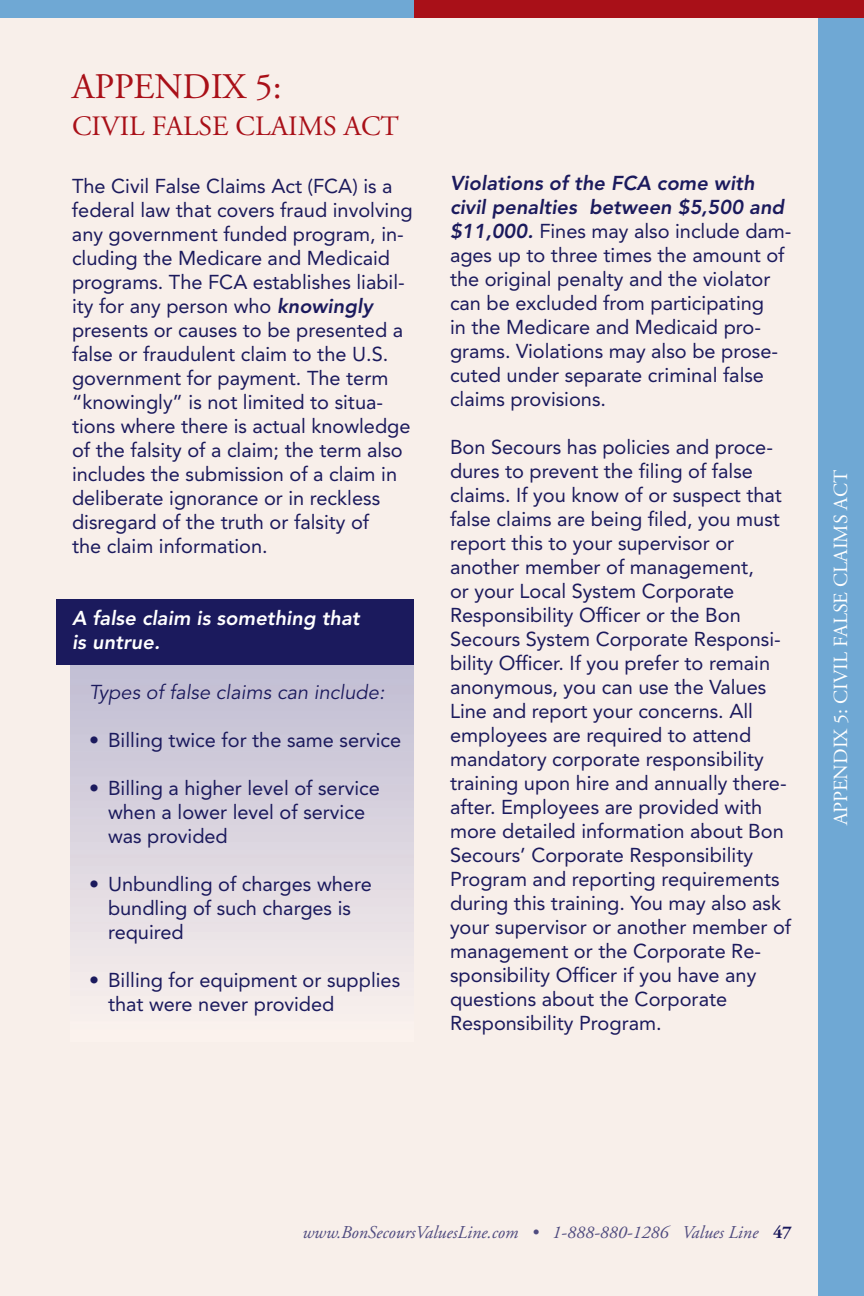
<style>
.page{position:relative;width:864px;height:1296px;background:#f8efea}
.page>*{position:absolute;margin:0;border:0;box-sizing:border-box;transform-origin:0 0}
.t1{font:36px "Adobe Garamond";color:#a91018}
.t2{font:28px "Adobe Garamond";color:#a91018}
.t3{font:20px/24px "Avenir";color:#1b1a5d}
.t4{font:italic 800 20px/24px "Avenir";letter-spacing:.005em;color:#fff}
.t5{font:20px "Adobe Garamond";color:#fff}
.t6{font:italic 20px "Avenir";letter-spacing:.005em;color:#1b1a5d}
.t7{font:italic 18px "Adobe Garamond";color:#4f4b7f}
.s1{font-weight:800;font-style:italic}
.s2{font-weight:700;font-style:normal;color:#1b1a5d}
</style>
<div class="page">
<img style="left:71px;top:664px;width:343px;height:292px">
<div style="left:56px;top:599px;width:358px;height:65px;background:#1b1a5d"></div>
<div style="left:819px;top:0;width:45px;height:1296px;background:#6fa8d4"></div>
<div style="left:0;top:0;width:432px;height:18px;background:#6fa8d4"></div>
<div style="left:414px;top:0;width:450px;height:18px;background:#a91018"></div>
<h1 class="t1" style="left:72px;top:72px;width:211px">APPENDIX 5:</h1>
<h2 class="t2" style="left:72px;top:115px;width:328px">CIVIL FALSE CLAIMS ACT</h2>
<p class="t3" style="left:72px;top:176px;width:342px">The Civil False Claims Act (FCA) is a federal law that covers fraud involving any government funded program, in&shy;cluding the Medicare and Medicaid programs. The FCA establishes liabil&shy;ity for any person who <span class="s1">knowingly </span>presents or causes to be presented a false or fraudulent claim to the U.S. government for payment. The term “knowingly” is not limited to situa&shy;tions where there is actual knowledge of the falsity of a claim; the term also includes the submission of a claim in deliberate ignorance or in reckless disregard of the truth or falsity of<br>the claim information.</p>
<p class="t4" style="left:72px;top:608px;width:289px">A false claim is something that is untrue.</p>
<p class="t6" style="left:89px;top:684px;width:297px">Types of false claims can include:</p>
<p class="t3" style="left:89px;top:730px;width:314px">• Billing twice for the same service</p>
<p class="t3" style="left:108px;top:778px;width:273px;text-indent:-19px">• Billing a higher level of service when a lower level of service was provided</p>
<p class="t3" style="left:108px;top:874px;width:265px;text-indent:-19px">• Unbundling of charges where bundling of such charges is required</p>
<p class="t3" style="left:108px;top:970px;width:294px;text-indent:-19px">• Billing for equipment or supplies that were never provided</p>
<p class="t3" style="left:450px;top:173px;width:343px"><span class="s1">Violations of the FCA come with civil penalties between $5,500 and $11,000.</span> Fines may also include dam&shy;ages up to three times the amount of the original penalty and the violator can be excluded from participating<br>in the Medicare and Medicaid pro&shy;grams. Violations may also be prose&shy;cuted under separate criminal false claims provisions.</p>
<p class="t3" style="left:450px;top:437px;width:343px">Bon Secours has policies and proce&shy;dures to prevent the filing of false claims. If you know of or suspect that false claims are being filed, you must report this to your supervisor or another member of management,<br>or your Local System Corporate Responsibility Officer or the Bon Secours System Corporate Responsi&shy;bility Officer. If you prefer to remain anonymous, you can use the Values Line and report your concerns. All employees are required to attend mandatory corporate responsibility training upon hire and annually there&shy;after. Employees are provided with more detailed information about Bon Secours’ Corporate Responsibility Program and reporting requirements during this training. You may also ask your supervisor or another member of management or the Corporate Re&shy;sponsibility Officer if you have any questions about the Corporate Responsibility Program.</p>
<p class="t5" style="left:833px;top:825px;width:357px;rotate:-90deg">APPENDIX 5: CIVIL FALSE CLAIMS ACT</p>
<p class="t7" style="left:302px;top:1225px;width:491px">www.BonSecoursValuesLine.com • 1-888-880-1286 Values Line <span class="s2">47</span></p>
</div>
